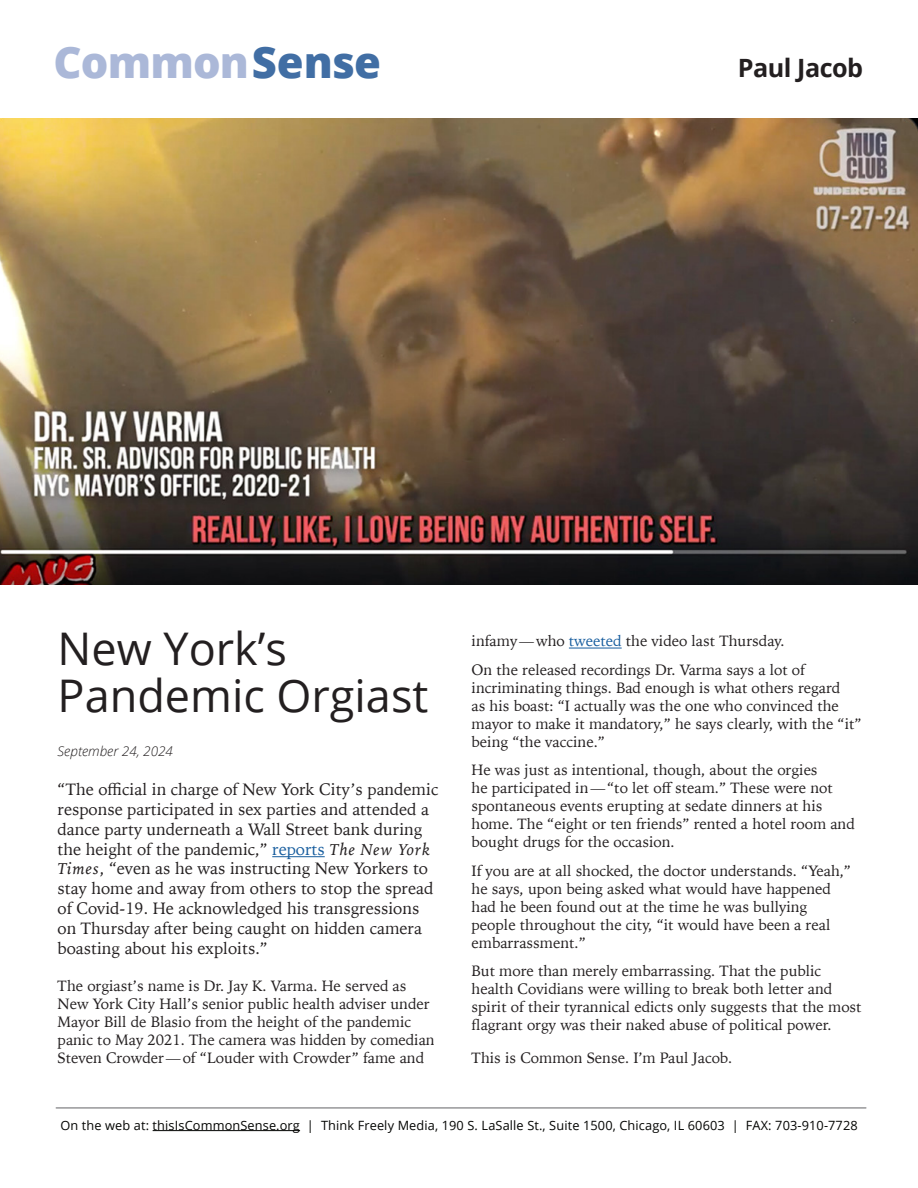
<style>
.page{position:relative;width:918px;height:1188px;background:#fff}
.page>*{position:absolute;margin:0;border:0;box-sizing:border-box;transform-origin:0 0}
.t1{font:45px/47.4px "Open Sans";color:#231f20}
.t2{font:800 43.5px "Open Sans";letter-spacing:-.02em;color:#abb8d8}
.t3{font:700 25.2px "Open Sans";letter-spacing:-.02em;color:#231f20}
.t4{font:16.5px/19.8px "Iowan Old Style";color:#231f20}
.t5{font:15px/18px "Iowan Old Style";color:#231f20}
.t6{font:italic 300 13.5px "Open Sans";color:#231f20}
.t7{font:12.75px "Open Sans";letter-spacing:.01em;color:#040503}
.s1{color:#416ea4}
.s2{color:#175d9e}
.s3{font-style:italic}
</style>
<div class="page">
<hr style="left:153px;top:1130px;width:147px;height:1px;background:#040503">
<hr style="left:56px;top:1108px;width:810px;height:1px;background:#636366">
<img style="left:0;top:118px;width:918px;height:467px">
<hr style="left:272px;top:856px;width:53px;height:1px;background:#175d9e">
<hr style="left:569px;top:648px;width:53px;height:1px;background:#175d9e">
<h2 class="t2" style="left:54px;top:29px;width:329px">Common<span class="s1">Sense</span></h2>
<h3 class="t3" style="left:738px;top:51px;width:127px">Paul Jacob</h3>
<h1 class="t1" style="left:58px;top:624px;width:372px">New York’s<br>Pandemic Orgiast</h1>
<p class="t6" style="left:58px;top:742px;width:117px">September 24, 2024</p>
<p class="t4" style="left:58px;top:779px;width:382px">“The official in charge of New York City’s pandemic response participated in sex parties and attended a dance party underneath a Wall Street bank during the height of the pandemic,” <span class="s2">reports</span> <span class="s3">The New York Times</span>, “even as he was instructing New Yorkers to stay home and away from others to stop the spread of Covid-19. He acknowledged his transgressions on Thursday after being caught on hidden camera boasting about his exploits.”</p>
<p class="t5" style="left:58px;top:976px;width:379px">The orgiast’s name is Dr. Jay K. Varma. He served as New York City Hall’s senior public health adviser under Mayor Bill de Blasio from the height of the pandemic panic to May 2021. The camera was hidden by comedian Steven Crowder—of “Louder with Crowder” fame and</p>
<p class="t5" style="left:472px;top:626px;width:335px;line-height:28.5px">infamy—who <span class="s2">tweeted</span> the video last Thursday.<br>On the released recordings Dr. Varma says a lot of</p>
<p class="t5" style="left:472px;top:678px;width:392px">incriminating things. Bad enough is what others regard<br>as his boast: “I actually was the one who convinced the mayor to make it mandatory,” he says clearly, with the “it” being “the vaccine.”</p>
<p class="t5" style="left:472px;top:760px;width:385px">He was just as intentional, though, about the orgies<br>he participated in—“to let off steam.” These were not spontaneous events erupting at sedate dinners at his home. The “eight or ten friends” rented a hotel room and bought drugs for the occasion.</p>
<p class="t5" style="left:472px;top:861px;width:381px">If you are at all shocked, the doctor understands. “Yeah,” he says, upon being asked what would have happened had he been found out at the time he was bullying people throughout the city, “it would have been a real embarrassment.”</p>
<p class="t5" style="left:472px;top:961px;width:392px">But more than merely embarrassing. That the public health Covidians were willing to break both letter and spirit of their tyrannical edicts only suggests that the most flagrant orgy was their naked abuse of political power.</p>
<p class="t5" style="left:472px;top:1048px;width:262px">This is Common Sense. I’m Paul Jacob.</p>
<p class="t7" style="left:60px;top:1116px;width:799px">On the web at: thisIsCommonSense.org | Think Freely Media, 190 S. LaSalle St., Suite 1500, Chicago, IL 60603 | FAX: 703-910-7728</p>
</div>
